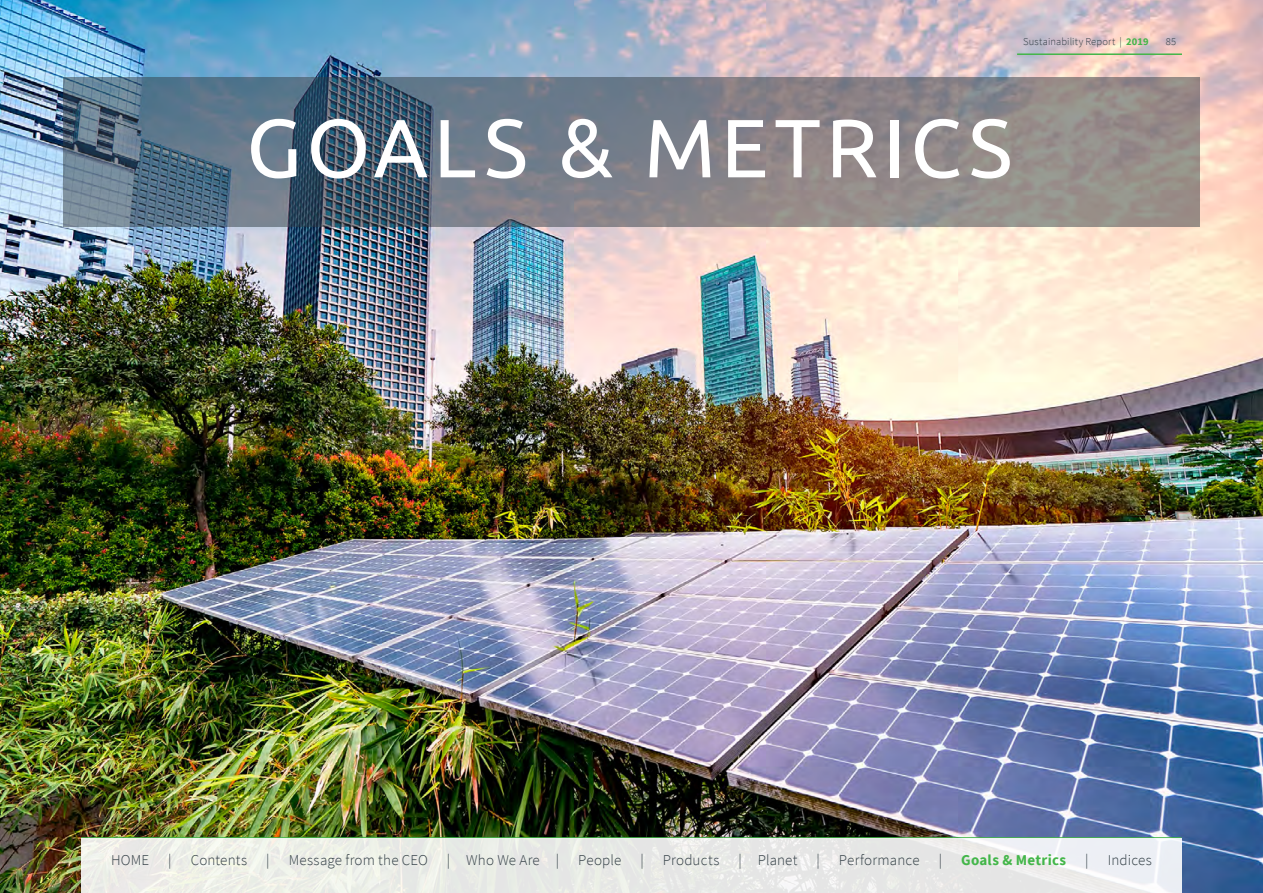
<style>
.page{position:relative;width:1263px;height:893px;background:#fff}
.page>*{position:absolute;margin:0;border:0;box-sizing:border-box;transform-origin:0 0}
.intro_section_word{font:82.5px "Ubuntu";letter-spacing:.065em;color:#fff}
.t1{font:300 15px "Source Sans Pro";letter-spacing:.01em;color:#313d44}
.t2{font:700 15px "Source Sans Pro";letter-spacing:.02em;color:#43b649}
.t3{font:300 10.5px "Source Sans Pro";letter-spacing:.015em;color:#313d44}
.s1{font-weight:700;color:#43b649}
</style>
<div class="page">
<img style="left:0;top:0;width:1263px;height:893px">
<svg style="left:63px;top:77px;width:1137px;height:150px;background:#757c85"></svg>
<hr style="left:81px;top:837px;width:1100px;height:1px;background:#43b649">
<div style="left:82px;top:838px;width:1100px;height:55px;background:linear-gradient(to right,#eceee5,#eaeaed)"></div>
<hr style="left:1017px;top:53px;width:165px;height:2px;background:#43b649">
<p class="t3" style="left:1023px;top:36px;width:127px">Sustainability Report | <span class="s1">2019</span></p>
<p class="t3" style="left:1166px;top:36px;width:12px">85</p>
<p class="intro_section_word" style="left:246px;top:98px;width:767px">GOALS &amp; METRICS</p>
<p class="t1" style="left:111px;top:851px;width:40px">HOME</p>
<p class="t1" style="left:168px;top:851px;width:5px">|</p>
<p class="t1" style="left:191px;top:851px;width:58px">Contents</p>
<p class="t1" style="left:266px;top:851px;width:5px">|</p>
<p class="t1" style="left:289px;top:851px;width:141px">Message from the CEO</p>
<p class="t1" style="left:447px;top:851px;width:114px">| Who We Are |</p>
<p class="t1" style="left:578px;top:851px;width:45px">People</p>
<p class="t1" style="left:640px;top:851px;width:5px">|</p>
<p class="t1" style="left:663px;top:851px;width:58px">Products</p>
<p class="t1" style="left:738px;top:851px;width:60px">| Planet</p>
<p class="t1" style="left:816px;top:851px;width:5px">|</p>
<p class="t1" style="left:839px;top:851px;width:82px">Performance</p>
<p class="t1" style="left:939px;top:851px;width:5px">|</p>
<p class="t2" style="left:961px;top:850px;width:107px">Goals &amp; Metrics</p>
<p class="t1" style="left:1085px;top:851px;width:5px">|</p>
<p class="t1" style="left:1108px;top:851px;width:46px">Indices</p>
</div>
